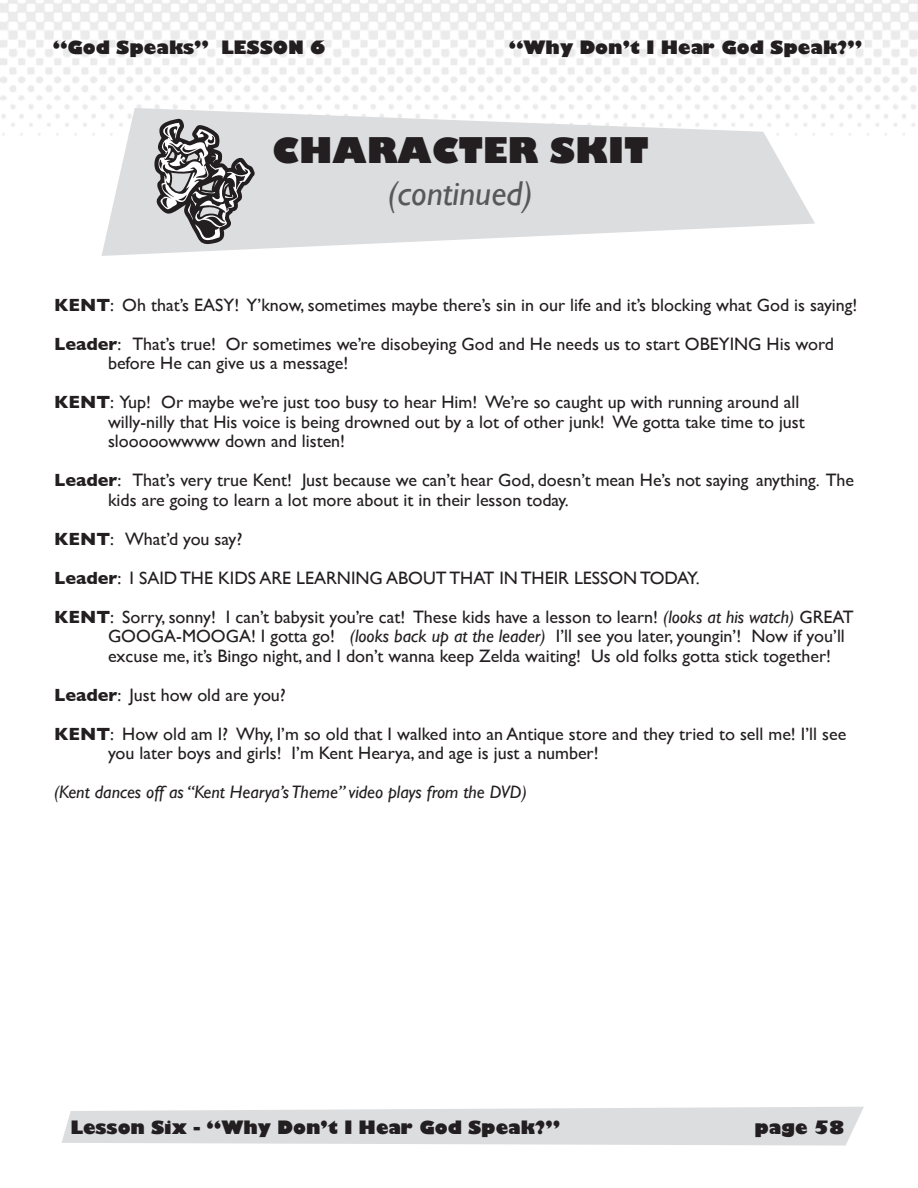
<style>
.page{position:relative;width:918px;height:1188px;background:#fff}
.page>*{position:absolute;margin:0;border:0;box-sizing:border-box;transform-origin:0 0}
.t1{font:800 34.5px "Gill Sans";color:#231f20}
.t2{font:italic 34.5px "Gill Sans";color:#57585a}
.t3{font:18px "Gill Sans";color:#231f20}
.t4{font:800 18px "Gill Sans";color:#231f20}
.t5{font:italic 18px "Gill Sans";color:#231f20}
.s1{font-weight:700}
.s2{font-style:italic}
</style>
<div class="page">
<img style="left:0;top:0;width:918px;height:136px">
<svg style="left:62px;top:1107px;width:802px;height:39px;background:#dfe0e2"></svg>
<svg style="left:102px;top:108px;width:713px;height:148px;fill:#dcdddf"></svg>
<svg style="left:153px;top:119px;width:102px;height:125px;background:#9d9c9d"></svg>
<p class="t4" style="left:53px;top:33px;width:274px">“God Speaks” LESSON 6</p>
<p class="t4" style="left:509px;top:33px;width:355px">“Why Don’t I Hear God Speak?”</p>
<p class="t1" style="left:272px;top:124px;width:378px">CHARACTER SKIT</p>
<p class="t2" style="left:388px;top:173px;width:146px">(continued)</p>
<p class="t3" style="left:54px;top:294px;width:805px"><span class="s1">KENT</span>: Oh that’s EASY! Y’know, sometimes maybe there’s sin in our life and it’s blocking what God is saying!</p>
<p class="t3" style="left:54px;top:333px;width:782px"><span class="s1">Leader</span>: That’s true! Or sometimes we’re disobeying God and He needs us to start OBEYING His word</p>
<p class="t3" style="left:108px;top:352px;width:242px">before He can give us a message!</p>
<p class="t3" style="left:54px;top:391px;width:747px"><span class="s1">KENT</span>: Yup! Or maybe we’re just too busy to hear Him! We’re so caught up with running around all</p>
<p class="t3" style="left:108px;top:411px;width:698px">willy-nilly that His voice is being drowned out by a lot of other junk! We gotta take time to just</p>
<p class="t3" style="left:108px;top:430px;width:239px">slooooowwww down and listen!</p>
<p class="t3" style="left:54px;top:469px;width:802px"><span class="s1">Leader</span>: That’s very true Kent! Just because we can’t hear God, doesn’t mean He’s not saying anything. The</p>
<p class="t3" style="left:108px;top:489px;width:462px">kids are going to learn a lot more about it in their lesson today.</p>
<p class="t3" style="left:54px;top:528px;width:190px"><span class="s1">KENT</span>: What’d you say?</p>
<p class="t3" style="left:54px;top:567px;width:647px"><span class="s1">Leader</span>: I SAID THE KIDS ARE LEARNING ABOUT THAT IN THEIR LESSON TODAY.</p>
<p class="t3" style="left:54px;top:606px;width:801px"><span class="s1">KENT</span>: Sorry, sonny! I can’t babysit you’re cat! These kids have a lesson to learn! <span class="s2">(looks at his watch)</span> GREAT</p>
<p class="t3" style="left:108px;top:625px;width:738px">GOOGA-MOOGA! I gotta go! <span class="s2">(looks back up at the leader)</span> I’ll see you later, youngin’! Now if you’ll</p>
<p class="t3" style="left:108px;top:645px;width:725px">excuse me, it’s Bingo night, and I don’t wanna keep Zelda waiting! Us old folks gotta stick together!</p>
<p class="t3" style="left:54px;top:684px;width:233px"><span class="s1">Leader</span>: Just how old are you?</p>
<p class="t3" style="left:54px;top:723px;width:794px"><span class="s1">KENT</span>: How old am I? Why, I’m so old that I walked into an Antique store and they tried to sell me! I’ll see</p>
<p class="t3" style="left:108px;top:742px;width:492px">you later boys and girls! I’m Kent Hearya, and age is just a number!</p>
<p class="t5" style="left:54px;top:782px;width:475px">(Kent dances off as “Kent Hearya’s Theme” video plays from the DVD)</p>
<p class="t4" style="left:70px;top:1113px;width:491px">Lesson Six - “Why Don’t I Hear God Speak?”</p>
<p class="t4" style="left:754px;top:1113px;width:92px">page 58</p>
</div>
